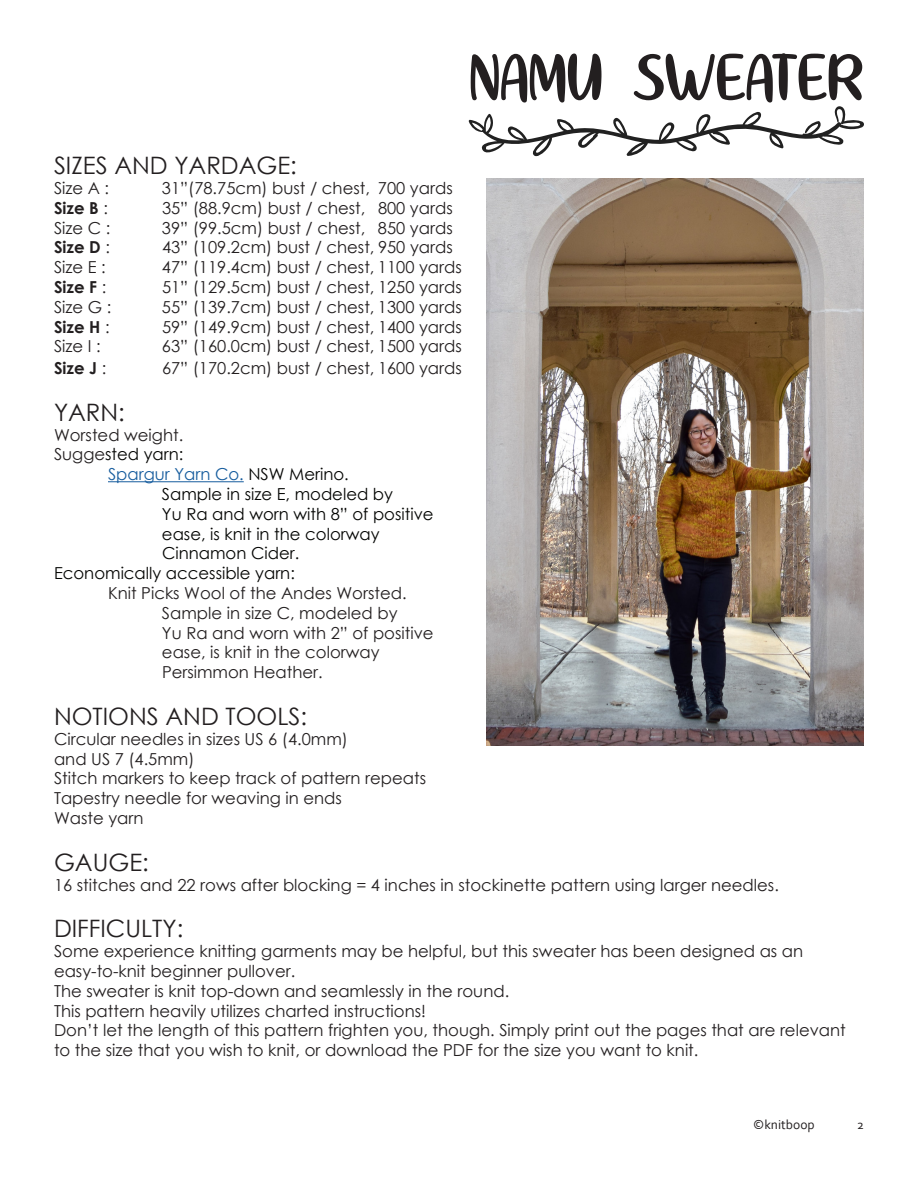
<style>
.page{position:relative;width:918px;height:1188px;background:#fff}
.page>*{position:absolute;margin:0;border:0;box-sizing:border-box;transform-origin:0 0}
.t1{font:75px "Quite Magical";color:#231f20}
.t2{font:24px "Century Gothic";color:#231f20}
.t3{font:16.5px/19.8px "Century Gothic";color:#231f20}
.t4{font:16.5px "Century Gothic";color:#040503}
.t5{font:700 16.5px "Century Gothic";color:#231f20}
.t6{font:16.5px "Century Gothic";color:#175d9e}
.t7{font:13.5px "Corbel";color:#231f20}
.s1{font-weight:400}
.s2{color:#231f20}
.s3{color:#040503}
</style>
<div class="page">
<hr style="left:108px;top:481px;width:136px;height:1px;background:#175d9e">
<img style="left:486px;top:179px;width:378px;height:566px">
<svg style="left:469px;top:106px;width:395px;height:51px"></svg>
<p class="t1" style="left:469px;top:43px;width:396px">NAMU SWEATER</p>
<p class="t2" style="left:54px;top:149px;width:244px">SIZES AND YARDAGE:</p>
<p class="t3" style="left:54px;top:178px;width:57px">Size A :</p>
<p class="t3" style="left:162px;top:178px;width:292px">31”(78.75cm) bust / chest, 700 yards</p>
<p class="t5" style="left:54px;top:195px;width:56px">Size B <span class="s1">:</span></p>
<p class="t3" style="left:162px;top:198px;width:292px">35” (88.9cm) bust / chest, 800 yards</p>
<p class="t3" style="left:54px;top:217px;width:58px">Size C :</p>
<p class="t3" style="left:162px;top:217px;width:292px">39” (99.5cm) bust / chest, 850 yards</p>
<p class="t5" style="left:54px;top:235px;width:57px">Size D <span class="s1">:</span></p>
<p class="t3" style="left:162px;top:237px;width:292px">43” (109.2cm) bust / chest, 950 yards</p>
<p class="t3" style="left:54px;top:257px;width:53px">Size E :</p>
<p class="t3" style="left:162px;top:257px;width:301px">47” (119.4cm) bust / chest, 1100 yards</p>
<p class="t5" style="left:54px;top:274px;width:54px">Size F <span class="s1">:</span></p>
<p class="t3" style="left:162px;top:277px;width:301px">51” (129.5cm) bust / chest, 1250 yards</p>
<p class="t3" style="left:54px;top:297px;width:59px">Size G :</p>
<p class="t3" style="left:162px;top:297px;width:301px">55” (139.7cm) bust / chest, 1300 yards</p>
<p class="t5" style="left:54px;top:314px;width:57px">Size H <span class="s1">:</span></p>
<p class="t3" style="left:162px;top:316px;width:301px">59” (149.9cm) bust / chest, 1400 yards</p>
<p class="t3" style="left:54px;top:336px;width:48px">Size I :</p>
<p class="t3" style="left:162px;top:336px;width:301px">63” (160.0cm) bust / chest, 1500 yards</p>
<p class="t5" style="left:54px;top:355px;width:54px">Size J <span class="s1">:</span></p>
<p class="t3" style="left:162px;top:358px;width:301px">67” (170.2cm) bust / chest, 1600 yards</p>
<p class="t2" style="left:54px;top:395px;width:72px">YARN:</p>
<p class="t3" style="left:54px;top:424px;width:131px">Worsted weight.</p>
<p class="t4" style="left:54px;top:443px;width:131px"><span class="s2">Sugge</span>sted yarn:</p>
<p class="t6" style="left:108px;top:463px;width:242px">Spargur Yarn Co. <span class="s3">NSW Merino.</span></p>
<p class="t4" style="left:162px;top:482px;width:233px">Sample in size E, modeled by</p>
<p class="t4" style="left:162px;top:502px;width:273px">Yu Ra and worn with 8” of positive</p>
<p class="t4" style="left:162px;top:522px;width:219px">ease, is knit in the colorway</p>
<p class="t4" style="left:162px;top:542px;width:139px">Cinnamon Cider.</p>
<p class="t4" style="left:54px;top:562px;width:242px">Economically accessible yarn:</p>
<p class="t3" style="left:108px;top:583px;width:300px">Knit Picks Wool of the Andes Worsted.</p>
<p class="t3" style="left:162px;top:603px;width:237px">Sample in size C, modeled by</p>
<p class="t3" style="left:162px;top:622px;width:273px">Yu Ra and worn with 2” of positive</p>
<p class="t3" style="left:162px;top:642px;width:219px">ease, is knit in the colorway</p>
<p class="t3" style="left:162px;top:662px;width:162px">Persimmon Heather.</p>
<p class="t2" style="left:54px;top:700px;width:255px">NOTIONS AND TOOLS:</p>
<p class="t3" style="left:54px;top:729px;width:295px">Circular needles in sizes US 6 (4.0mm)</p>
<p class="t3" style="left:54px;top:748px;width:142px">and US 7 (4.5mm)</p>
<p class="t3" style="left:54px;top:768px;width:374px">Stitch markers to keep track of pattern repeats</p>
<p class="t3" style="left:54px;top:788px;width:289px">Tapestry needle for weaving in ends</p>
<p class="t3" style="left:54px;top:808px;width:91px">Waste yarn</p>
<p class="t2" style="left:54px;top:845px;width:96px">GAUGE:</p>
<p class="t3" style="left:54px;top:874px;width:726px">16 stitches and 22 rows after blocking = 4 inches in stockinette pattern using larger needles.</p>
<p class="t2" style="left:54px;top:912px;width:131px">DIFFICULTY:</p>
<p class="t3" style="left:54px;top:941px;width:751px">Some experience knitting garments may be helpful, but this sweater has been designed as an</p>
<p class="t3" style="left:54px;top:961px;width:243px">easy-to-knit beginner pullover.</p>
<p class="t3" style="left:54px;top:981px;width:457px">The sweater is knit top-down and seamlessly in the round.</p>
<p class="t3" style="left:54px;top:1000px;width:374px">This pattern heavily utilizes charted instructions!</p>
<p class="t3" style="left:54px;top:1020px;width:793px">Don’t let the length of this pattern frighten you, though. Simply print out the pages that are relevant to the size that you wish to knit, or download the PDF for the size you want to knit.</p>
<p class="t7" style="left:753px;top:1116px;width:63px">©knitboop</p>
<p class="t7" style="left:857px;top:1116px;width:8px">2</p>
</div>
